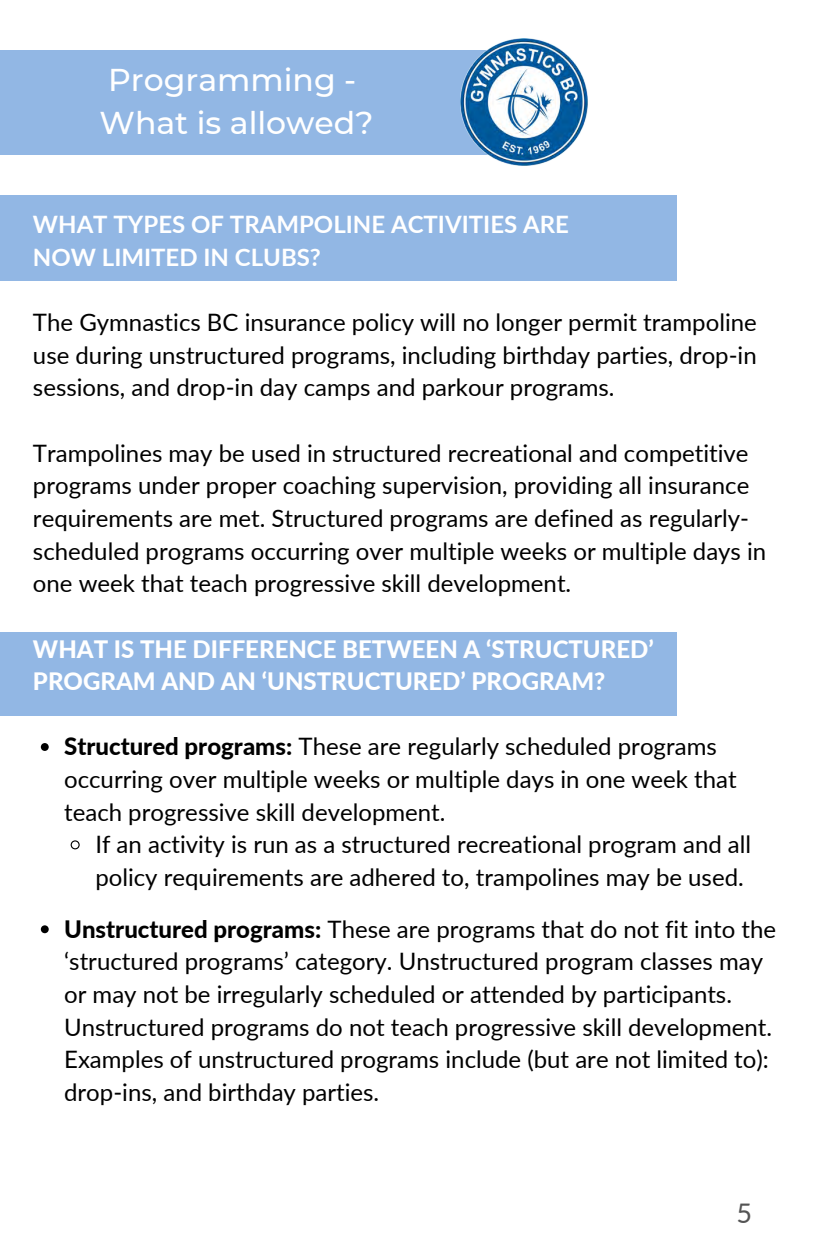
<style>
.page{position:relative;width:827px;height:1240px;background:#fff}
.page>*{position:absolute;margin:0;border:0;box-sizing:border-box;transform-origin:0 0}
.t1{font:500 31.5px/43.8px "Montserrat";color:#fff}
.t2{font:27px "Lato";color:#545454}
.t3{font:24px/32.7px "Lato";color:#000}
.t4{font:800 24px/32.7px "Lato";color:#fff}
.t5{font:700 24px/32.7px "Lato";color:#fff}
.s1{font-weight:800}
</style>
<div class="page">
<div style="left:0;top:195px;width:677px;height:86px;background:#92b7e4"></div>
<div style="left:0;top:632px;width:677px;height:84px;background:#92b7e4"></div>
<svg style="left:41px;top:743px;width:8px;height:8px"></svg>
<svg style="left:70px;top:840px;width:10px;height:10px"></svg>
<svg style="left:41px;top:925px;width:8px;height:8px"></svg>
<div style="left:0;top:50px;width:524px;height:105px;background:#92b7e4"></div>
<img style="left:460px;top:38px;width:127px;height:128px">
<h1 class="t1" style="left:100px;top:57px;width:275px">Programming -<br>What is allowed?</h1>
<p class="t5" style="left:33px;top:207px;width:537px">WHAT TYPES OF TRAMPOLINE ACTIVITIES ARE<br>NOW LIMITED IN CLUBS?</p>
<p class="t3" style="left:33px;top:305px;width:725px;text-align:justify">The Gymnastics BC insurance policy will no longer permit trampoline use during unstructured programs, including birthday parties, drop-in sessions, and drop-in day camps and parkour programs.</p>
<p class="t3" style="left:33px;top:436px;width:735px">Trampolines may be used in structured recreational and competitive programs under proper coaching supervision, providing all insurance requirements are met. Structured programs are defined as regularly&shy;scheduled programs occurring over multiple weeks or multiple days in one week that teach progressive skill development.</p>
<p class="t4" style="left:33px;top:631px;width:622px">WHAT IS THE DIFFERENCE BETWEEN A ‘STRUCTURED’<br>PROGRAM AND AN ‘UNSTRUCTURED’ PROGRAM?</p>
<p class="t3" style="left:64px;top:729px;width:674px"><span class="s1">Structured programs:</span> These are regularly scheduled programs occurring over multiple weeks or multiple days in one week that teach progressive skill development.</p>
<p class="t3" style="left:95px;top:827px;width:657px">If an activity is run as a structured recreational program and all policy requirements are adhered to, trampolines may be used.</p>
<p class="t3" style="left:64px;top:911px;width:713px"><span class="s1">Unstructured programs:</span> These are programs that do not fit into the ‘structured programs’ category. Unstructured program classes may or may not be irregularly scheduled or attended by participants.<br>Unstructured programs do not teach progressive skill development.<br>Examples of unstructured programs include (but are not limited to): drop-ins, and birthday parties.</p>
<p class="t2" style="left:736px;top:1194px;width:17px">5</p>
</div>
